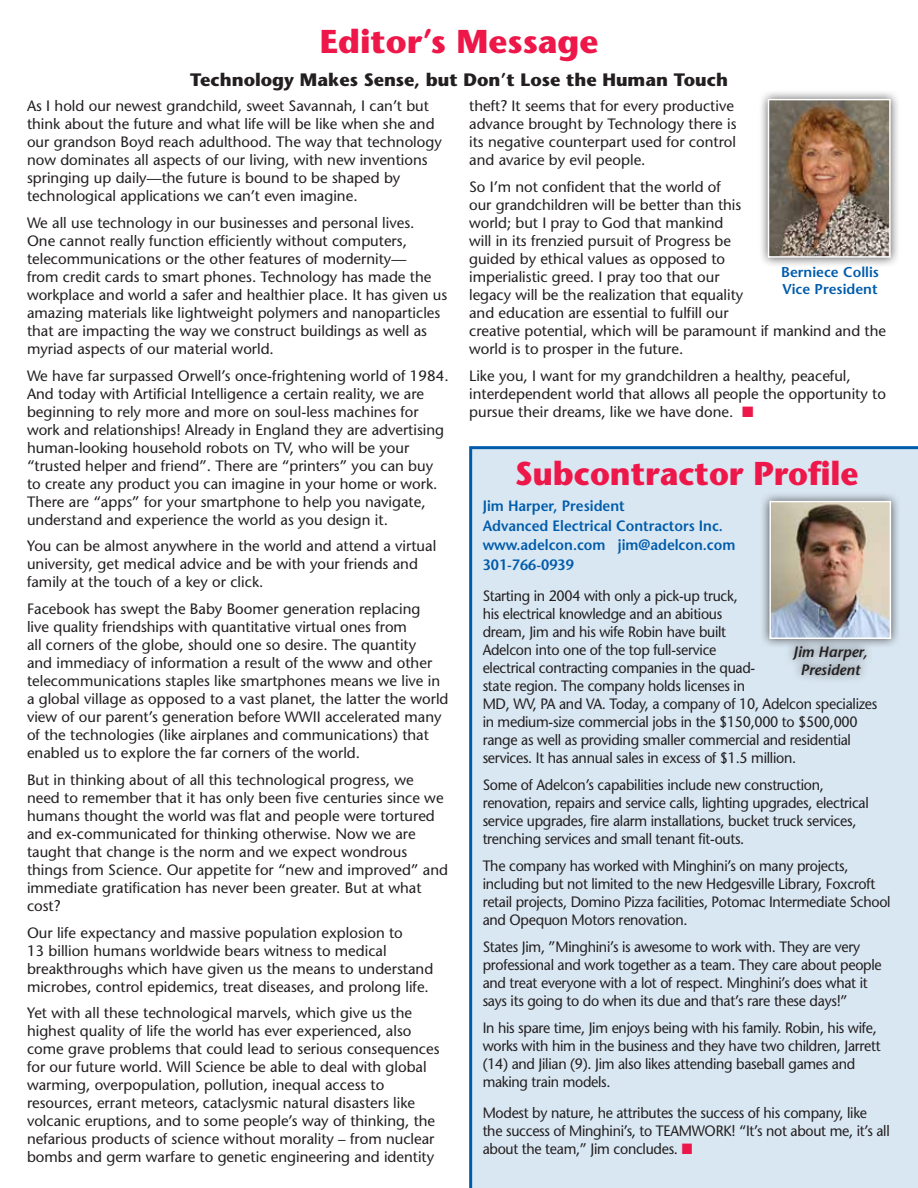
<style>
.page{position:relative;width:918px;height:1188px;background:#fff}
.page>*{position:absolute;margin:0;border:0;box-sizing:border-box;transform-origin:0 0}
.t1{font:700 33px "Stone Sans";color:#ed1849;scale:.95 1}
.t2{font:700 33px "Stone Sans";color:#ed1849}
.t3{font:700 18px "Stone Sans";color:#231f20}
.t4{font:15px/18px "Stone Sans";color:#231f20}
.t5{font:15px/18px "Stone Sans";letter-spacing:-.02em;color:#231f20;scale:.95 1}
.t6{font:600 15px/19.5px "Stone Sans";color:#005cab;scale:.95 1}
.t7{font:italic 600 15px/18px "Stone Sans";color:#231f20;text-align:center}
.t8{font:600 14.25px/17.1px "Stone Sans";color:#005cab}
.s1{color:#ed1849}
</style>
<div class="page">
<div style="left:469px;top:446px;width:449px;height:742px;background:#d9e7f2"></div>
<div style="left:758px;top:89px;width:142px;height:178px;background:#231f20;opacity:.75"></div>
<img style="left:771px;top:102px;width:117px;height:153px">
<div style="left:768px;top:99px;width:123px;height:159px;border:2px solid #fff"></div>
<div style="left:760px;top:491px;width:141px;height:158px;background:#231f20;opacity:.75"></div>
<img style="left:772px;top:504px;width:116px;height:132px">
<div style="left:769px;top:501px;width:122px;height:138px;border:2px solid #fff"></div>
<div style="left:784px;top:637px;width:91px;height:47px;background:#231f20;opacity:.75"></div>
<h1 class="t2" style="left:320px;top:21px;width:280px">Editor’s Message</h1>
<p class="t3" style="left:190px;top:69px;width:539px">Technology Makes Sense, but Don’t Lose the Human Touch</p>
<p class="t4" style="left:27px;top:97px;width:416px">As I hold our newest grandchild, sweet Savannah, I can’t but think about the future and what life will be like when she and our grandson Boyd reach adulthood. The way that technology now dominates all aspects of our living, with new inventions springing up daily—the future is bound to be shaped by technological applications we can’t even imagine.</p>
<p class="t4" style="left:27px;top:213px;width:422px">We all use technology in our businesses and personal lives.<br>One cannot really function efficiently without computers, telecommunications or the other features of modernity—<br>from credit cards to smart phones. Technology has made the workplace and world a safer and healthier place. It has given us amazing materials like lightweight polymers and nanoparticles that are impacting the way we construct buildings as well as myriad aspects of our material world.</p>
<p class="t4" style="left:27px;top:366px;width:423px">We have far surpassed Orwell’s once-frightening world of 1984.<br>And today with Artificial Intelligence a certain reality, we are beginning to rely more and more on soul-less machines for work and relationships! Already in England they are advertising human-looking household robots on TV, who will be your “trusted helper and friend”. There are “printers” you can buy to create any product you can imagine in your home or work.<br>There are “apps” for your smartphone to help you navigate, understand and experience the world as you design it.</p>
<p class="t4" style="left:27px;top:537px;width:411px">You can be almost anywhere in the world and attend a virtual university, get medical advice and be with your friends and family at the touch of a key or click.</p>
<p class="t4" style="left:27px;top:600px;width:423px">Facebook has swept the Baby Boomer generation replacing<br>live quality friendships with quantitative virtual ones from<br>all corners of the globe, should one so desire. The quantity<br>and immediacy of information a result of the www and other telecommunications staples like smartphones means we live in a global village as opposed to a vast planet, the latter the world view of our parent’s generation before WWII accelerated many of the technologies (like airplanes and communications) that enabled us to explore the far corners of the world.</p>
<p class="t4" style="left:27px;top:771px;width:423px">But in thinking about of all this technological progress, we need to remember that it has only been five centuries since we humans thought the world was flat and people were tortured and ex-communicated for thinking otherwise. Now we are taught that change is the norm and we expect wondrous things from Science. Our appetite for “new and improved” and immediate gratification has never been greater. But at what cost?</p>
<p class="t4" style="left:27px;top:923px;width:408px">Our life expectancy and massive population explosion to<br>13 billion humans worldwide bears witness to medical breakthroughs which have given us the means to understand microbes, control epidemics, treat diseases, and prolong life.</p>
<p class="t4" style="left:27px;top:1004px;width:414px">Yet with all these technological marvels, which give us the highest quality of life the world has ever experienced, also come grave problems that could lead to serious consequences for our future world. Will Science be able to deal with global warming, overpopulation, pollution, inequal access to resources, errant meteors, cataclysmic natural disasters like volcanic eruptions, and to some people’s way of thinking, the nefarious products of science without morality – from nuclear bombs and germ warfare to genetic engineering and identity</p>
<p class="t4" style="left:469px;top:97px;width:269px">theft? It seems that for every productive advance brought by Technology there is its negative counterpart used for control and avarice by evil people.</p>
<p class="t4" style="left:469px;top:177px;width:418px">So I’m not confident that the world of<br>our grandchildren will be better than this<br>world; but I pray to God that mankind<br>will in its frenzied pursuit of Progress be<br>guided by ethical values as opposed to<br>imperialistic greed. I pray too that our<br>legacy will be the realization that equality<br>and education are essential to fulfill our<br>creative potential, which will be paramount if mankind and the world is to prosper in the future.</p>
<p class="t4" style="left:469px;top:366px;width:418px">Like you, I want for my grandchildren a healthy, peaceful, interdependent world that allows all people the opportunity to pursue their dreams, like we have done. <span class="s1">■</span></p>
<p class="t8" style="left:781px;top:264px;width:99px">Berniece Collis<br>Vice President</p>
<h1 class="t1" style="left:515px;top:453px;width:363px">Subcontractor Profile</h1>
<p class="t6" style="left:483px;top:496px;width:268px">Jim Harper, President<br>Advanced Electrical Contractors Inc. www.adelcon.com jim@adelcon.com<br>301-766-0939</p>
<p class="t5" style="left:483px;top:587px;width:417px">Starting in 2004 with only a pick-up truck,<br>his electrical knowledge and an abitious<br>dream, Jim and his wife Robin have built<br>Adelcon into one of the top full-service<br>electrical contracting companies in the quad-<br>state region. The company holds licenses in<br>MD, WV, PA and VA. Today, a company of 10, Adelcon specializes in medium-size commercial jobs in the $150,000 to $500,000 range as well as providing smaller commercial and residential services. It has annual sales in excess of $1.5 million.</p>
<p class="t5" style="left:483px;top:776px;width:408px">Some of Adelcon’s capabilities include new construction, renovation, repairs and service calls, lighting upgrades, electrical service upgrades, fire alarm installations, bucket truck services, trenching services and small tenant fit-outs.</p>
<p class="t5" style="left:483px;top:857px;width:431px">The company has worked with Minghini’s on many projects, including but not limited to the new Hedgesville Library, Foxcroft retail projects, Domino Pizza facilities, Potomac Intermediate School and Opequon Motors renovation.</p>
<p class="t5" style="left:483px;top:937px;width:422px">States Jim, ”Minghini’s is awesome to work with. They are very professional and work together as a team. They care about people and treat everyone with a lot of respect. Minghini’s does what it says its going to do when its due and that’s rare these days!”</p>
<p class="t5" style="left:483px;top:1018px;width:420px">In his spare time, Jim enjoys being with his family. Robin, his wife, works with him in the business and they have two children, Jarrett (14) and Jilian (9). Jim also likes attending baseball games and making train models.</p>
<p class="t5" style="left:483px;top:1104px;width:430px">Modest by nature, he attributes the success of his company, like the success of Minghini’s, to TEAMWORK! “It’s not about me, it’s all about the team,” Jim concludes. <span class="s1">■</span></p>
<p class="t7" style="left:793px;top:643px;width:75px">Jim Harper,<br>President</p>
</div>
